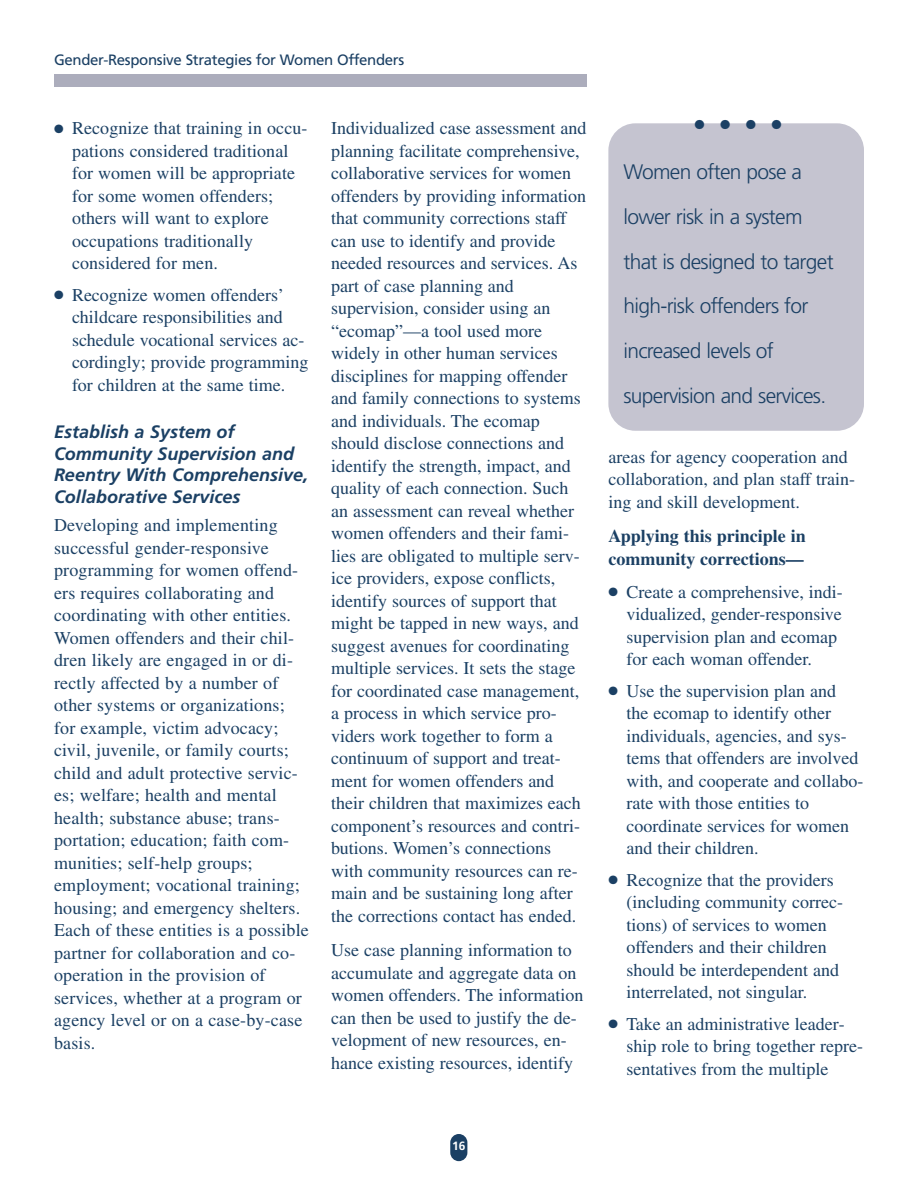
<style>
.page{position:relative;width:918px;height:1188px;background:#fff}
.page>*{position:absolute;margin:0;border:0;box-sizing:border-box;transform-origin:0 0}
.t1{font:29.25px "Helvetica";color:#1b4064}
.t2{font:300 21px/44.8px "Frutiger";letter-spacing:-.035em;color:#1b4064}
.t3{font:18px/22.5px "Times";color:#1b4064}
.t4{font:italic 700 18px/21.6px "Frutiger";color:#1b4064}
.t5{font:700 18px/22.5px "Times";color:#1b4064}
.t6{font:15px "Frutiger";letter-spacing:-.02em;color:#1b4064}
.t7{font:700 12px "Frutiger";color:#fff}
</style>
<div class="page">
<div style="left:54px;top:75px;width:533px;height:12px;background:#acadbc"></div>
<div style="left:450px;top:1134px;width:17px;height:27px;background:#1b4064;border-radius:9px"></div>
<div style="left:608px;top:123px;width:256px;height:308px;background:#c5c4d0;border-radius:27px"></div>
<p class="t6" style="left:54px;top:54px;width:352px">Gender-Responsive Strategies for Women Offenders</p>
<p class="t3" style="left:72px;top:119px;width:237px;text-indent:-18px">● Recognize that training in occu&shy;pations considered traditional for women will be appropriate for some women offenders; others will want to explore occupations traditionally considered for men.</p>
<p class="t3" style="left:72px;top:285px;width:238px;text-indent:-18px">● Recognize women offenders’ childcare responsibilities and schedule vocational services ac&shy;cordingly; provide programming for children at the same time.</p>
<p class="t4" style="left:54px;top:422px;width:256px">Establish a System of<br>Community Supervision and<br>Reentry With Comprehensive,<br>Collaborative Services</p>
<p class="t3" style="left:54px;top:516px;width:256px">Developing and implementing successful gender-responsive programming for women offend&shy;ers requires collaborating and coordinating with other entities.<br>Women offenders and their chil&shy;dren likely are engaged in or di&shy;rectly affected by a number of other systems or organizations; for example, victim advocacy; civil, juvenile, or family courts; child and adult protective servic&shy;es; welfare; health and mental health; substance abuse; trans&shy;portation; education; faith com&shy;munities; self-help groups; employment; vocational training; housing; and emergency shelters.<br>Each of these entities is a possible partner for collaboration and co&shy;operation in the provision of services, whether at a program or agency level or on a case-by-case basis.</p>
<p class="t3" style="left:331px;top:119px;width:257px">Individualized case assessment and planning facilitate comprehensive, collaborative services for women offenders by providing information that community corrections staff can use to identify and provide needed resources and services. As part of case planning and supervision, consider using an “ecomap”—a tool used more widely in other human services disciplines for mapping offender and family connections to systems and individuals. The ecomap should disclose connections and identify the strength, impact, and quality of each connection. Such an assessment can reveal whether women offenders and their fami&shy;lies are obligated to multiple serv&shy;ice providers, expose conflicts, identify sources of support that might be tapped in new ways, and suggest avenues for coordinating multiple services. It sets the stage for coordinated case management, a process in which service pro&shy;viders work together to form a continuum of support and treat&shy;ment for women offenders and their children that maximizes each component’s resources and contri&shy;butions. Women’s connections with community resources can re&shy;main and be sustaining long after the corrections contact has ended.</p>
<p class="t3" style="left:331px;top:941px;width:254px">Use case planning information to accumulate and aggregate data on women offenders. The information can then be used to justify the de&shy;velopment of new resources, en&shy;hance existing resources, identify</p>
<h1 class="t1" style="left:694px;top:114px;width:89px">••••</h1>
<p class="t2" style="left:623px;top:151px;width:212px">Women often pose a lower risk in a system that is designed to target high-risk offenders for increased levels of supervision and services.</p>
<p class="t3" style="left:608px;top:447px;width:248px">areas for agency cooperation and collaboration, and plan staff train&shy;ing and skill development.</p>
<p class="t5" style="left:608px;top:527px;width:199px">Applying this principle in community corrections—</p>
<p class="t3" style="left:626px;top:582px;width:218px;text-indent:-18px">● Create a comprehensive, indi&shy;vidualized, gender-responsive supervision plan and ecomap for each woman offender.</p>
<p class="t3" style="left:626px;top:681px;width:239px;text-indent:-18px">● Use the supervision plan and<br>the ecomap to identify other individuals, agencies, and sys&shy;tems that offenders are involved with, and cooperate and collabo&shy;rate with those entities to coordinate services for women and their children.</p>
<p class="t3" style="left:626px;top:870px;width:218px;text-indent:-18px">● Recognize that the providers (including community correc&shy;tions) of services to women offenders and their children should be interdependent and interrelated, not singular.</p>
<p class="t3" style="left:626px;top:1014px;width:238px;text-indent:-18px">● Take an administrative leader&shy;ship role to bring together repre&shy;sentatives from the multiple</p>
<p class="t7" style="left:452px;top:1141px;width:15px">16</p>
</div>
